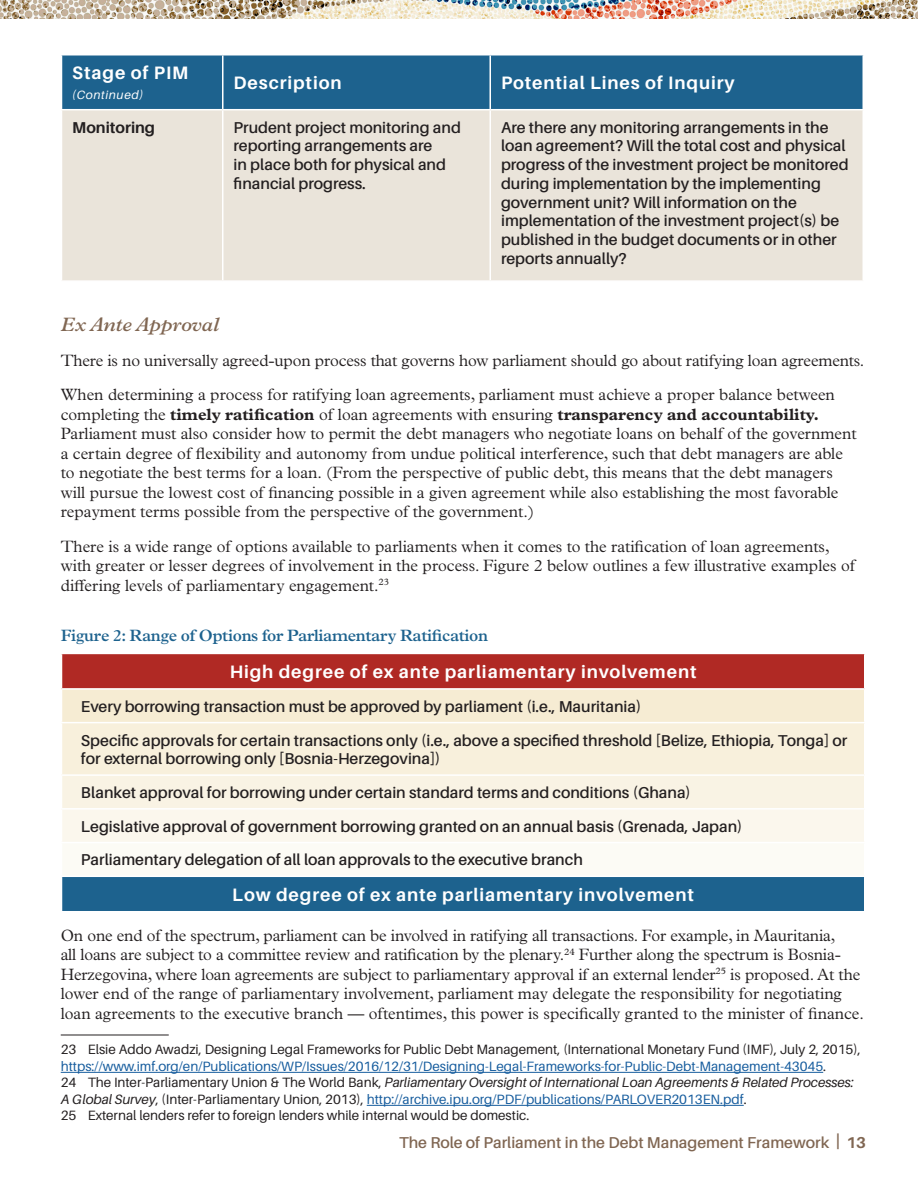
<style>
.page{position:relative;width:918px;height:1188px;background:#fff}
.page>*{position:absolute;margin:0;border:0;box-sizing:border-box;transform-origin:0 0}
.HEADING_B_-_ITALIC_S{font:italic 600 19.5px "Plantin MT Pro";letter-spacing:-.005em;color:#806652}
.TABLE_HEADER_SMALL{font:700 18px "Aileron";letter-spacing:.05em;color:#fff}
.BODY_-__Based_on_BAS{font:300 16.5px/19.5px "Plantin MT Pro";color:#231f20}
.ADJUST_SUBHEAD_-_CLO{font:600 16.5px "Plantin MT Pro";letter-spacing:-.02em;color:#1d628e}
.TABLE_BODY_sm{font:600 15.75px/18.8px "Aileron";color:#231f20}
.t1{font:600 15.75px "Aileron";color:#806652}
.TABLE_BODY_sm-2{font:700 15.75px "Aileron";color:#231f20}
.FOOTNOTE_TEXT{font:13.5px/16.5px "Aileron";color:#175d9e}
.FOOTNOTE_TEXT-2{font:italic 13.5px/16.5px "Aileron";color:#231f20}
.FOOTNOTE_TEXT-3{font:13.5px "Aileron";color:#231f20}
.TABLE_HEADER_SMALL-2{font:italic 12px "Aileron";letter-spacing:.05em;color:#fff}
.s1{font-weight:700}
.s2{color:#231f20}
.s3{font-style:normal}
.s4{font-style:normal;color:#175d9e}
</style>
<div class="page">
<img style="left:0;top:0;width:918px;height:19px">
<div style="left:62px;top:56px;width:800px;height:53px;background:#1d628e"></div>
<div style="left:62px;top:110px;width:800px;height:170px;background:#eae4da"></div>
<hr style="left:222px;top:55px;width:2px;height:54px;background:#fff">
<hr style="left:489px;top:55px;width:2px;height:54px;background:#fff">
<hr style="left:222px;top:110px;width:2px;height:170px;background:#fff">
<hr style="left:489px;top:110px;width:2px;height:170px;background:#fff">
<div style="left:62px;top:653px;width:803px;height:36px;background:#b02924"></div>
<div style="left:62px;top:689px;width:803px;height:34px;background:#f6ecd3"></div>
<div style="left:62px;top:723px;width:803px;height:52px;background:#f8f0dc"></div>
<div style="left:62px;top:775px;width:803px;height:34px;background:#f9f3e4"></div>
<div style="left:62px;top:809px;width:803px;height:34px;background:#fbf7ed"></div>
<div style="left:62px;top:843px;width:803px;height:33px;background:#fcfbf5"></div>
<div style="left:62px;top:876px;width:803px;height:36px;background:#1d628e"></div>
<hr style="left:61px;top:653px;width:805px;height:1px;background:#fff">
<hr style="left:864px;top:654px;width:2px;height:34px;background:#fff">
<hr style="left:61px;top:688px;width:805px;height:2px;background:#fff">
<hr style="left:864px;top:690px;width:2px;height:32px;background:#fff">
<hr style="left:61px;top:722px;width:805px;height:1px;background:#fff">
<hr style="left:864px;top:723px;width:2px;height:51px;background:#fff">
<hr style="left:61px;top:774px;width:805px;height:2px;background:#fff">
<hr style="left:864px;top:776px;width:2px;height:32px;background:#fff">
<hr style="left:61px;top:808px;width:805px;height:2px;background:#fff">
<hr style="left:864px;top:810px;width:2px;height:32px;background:#fff">
<hr style="left:61px;top:842px;width:805px;height:1px;background:#fff">
<hr style="left:864px;top:843px;width:2px;height:33px;background:#fff">
<hr style="left:61px;top:876px;width:805px;height:1px;background:#fff">
<hr style="left:864px;top:877px;width:2px;height:34px;background:#fff">
<hr style="left:61px;top:911px;width:805px;height:1px;background:#fff">
<hr style="left:61px;top:1035px;width:108px;height:1px;background:#231f20">
<hr style="left:61px;top:1072px;width:762px;height:1px;background:#175d9e">
<hr style="left:367px;top:1105px;width:377px;height:1px;background:#175d9e">
<p class="TABLE_HEADER_SMALL" style="left:72px;top:63px;width:118px">Stage of PIM</p>
<p class="TABLE_HEADER_SMALL-2" style="left:72px;top:88px;width:72px">(Continued)</p>
<p class="TABLE_HEADER_SMALL" style="left:234px;top:73px;width:110px">Description</p>
<p class="TABLE_HEADER_SMALL" style="left:501px;top:73px;width:235px">Potential Lines of Inquiry</p>
<p class="TABLE_BODY_sm-2" style="left:72px;top:118px;width:84px">Monitoring</p>
<p class="TABLE_BODY_sm" style="left:234px;top:118px;width:229px">Prudent project monitoring and reporting arrangements are<br>in place both for physical and financial progress.</p>
<p class="TABLE_BODY_sm" style="left:501px;top:118px;width:349px">Are there any monitoring arrangements in the loan agreement? Will the total cost and physical progress of the investment project be monitored during implementation by the implementing government unit? Will information on the implementation of the investment project(s) be published in the budget documents or in other reports annually?</p>
<p class="HEADING_B_-_ITALIC_S" style="left:61px;top:314px;width:160px">Ex Ante Approval</p>
<p class="BODY_-__Based_on_BAS" style="left:61px;top:351px;width:805px">There is no universally agreed-upon process that governs how parliament should go about ratifying loan agreements.</p>
<p class="BODY_-__Based_on_BAS" style="left:61px;top:385px;width:797px">When determining a process for ratifying loan agreements, parliament must achieve a proper balance between completing the <span class="s1">timely ratification</span> of loan agreements with ensuring <span class="s1">transparency and accountability.<br></span>Parliament must also consider how to permit the debt managers who negotiate loans on behalf of the government a certain degree of flexibility and autonomy from undue political interference, such that debt managers are able to negotiate the best terms for a loan. (From the perspective of public debt, this means that the debt managers will pursue the lowest cost of financing possible in a given agreement while also establishing the most favorable repayment terms possible from the perspective of the government.)</p>
<p class="BODY_-__Based_on_BAS" style="left:61px;top:537px;width:796px">There is a wide range of options available to parliaments when it comes to the ratification of loan agreements, with greater or lesser degrees of involvement in the process. Figure 2 below outlines a few illustrative examples of differing levels of parliamentary engagement.<sup>23</sup></p>
<p class="ADJUST_SUBHEAD_-_CLO" style="left:61px;top:625px;width:429px">Figure 2: Range of Options for Parliamentary Ratification</p>
<p class="TABLE_HEADER_SMALL" style="left:230px;top:662px;width:468px">High degree of ex ante parliamentary involvement</p>
<p class="TABLE_BODY_sm" style="left:81px;top:697px;width:562px">Every borrowing transaction must be approved by parliament (i.e., Mauritania)</p>
<p class="TABLE_BODY_sm" style="left:81px;top:731px;width:768px">Specific approvals for certain transactions only (i.e., above a specified threshold [Belize, Ethiopia, Tonga] or for external borrowing only [Bosnia-Herzegovina])</p>
<p class="TABLE_BODY_sm" style="left:81px;top:783px;width:612px">Blanket approval for borrowing under certain standard terms and conditions (Ghana)</p>
<p class="TABLE_BODY_sm" style="left:81px;top:817px;width:663px">Legislative approval of government borrowing granted on an annual basis (Grenada, Japan)</p>
<p class="TABLE_BODY_sm" style="left:81px;top:851px;width:504px">Parliamentary delegation of all loan approvals to the executive branch</p>
<p class="TABLE_HEADER_SMALL" style="left:232px;top:885px;width:463px">Low degree of ex ante parliamentary involvement</p>
<p class="BODY_-__Based_on_BAS" style="left:61px;top:926px;width:805px">On one end of the spectrum, parliament can be involved in ratifying all transactions. For example, in Mauritania,<br>all loans are subject to a committee review and ratification by the plenary.<sup>24</sup> Further along the spectrum is Bosnia-Herzegovina, where loan agreements are subject to parliamentary approval if an external lender<sup>25</sup> is proposed. At the lower end of the range of parliamentary involvement, parliament may delegate the responsibility for negotiating loan agreements to the executive branch — oftentimes, this power is specifically granted to the minister of finance.</p>
<p class="FOOTNOTE_TEXT" style="left:61px;top:1042px;width:801px"><span class="s2">23 Elsie Addo Awadzi, Designing Legal Frameworks for Public Debt Management, (International Monetary Fund (IMF), July 2, 2015), </span>https://www.imf.org/en/Publications/WP/Issues/2016/12/31/Designing-Legal-Frameworks-for-Public-Debt-Management-43045<span class="s2">.</span></p>
<p class="FOOTNOTE_TEXT-2" style="left:61px;top:1075px;width:795px"><span class="s3">24 The Inter-Parliamentary Union &amp; The World Bank,</span> Parliamentary Oversight of International Loan Agreements &amp; Related Processes:<br>A Global Survey<span class="s3">, (Inter-Parliamentary Union, 2013),</span> <span class="s4">http://archive.ipu.org/PDF/publications/PARLOVER2013EN.pdf</span><span class="s3">.</span></p>
<p class="FOOTNOTE_TEXT-3" style="left:61px;top:1108px;width:470px">25 External lenders refer to foreign lenders while internal would be domestic.</p>
<p class="t1" style="left:399px;top:1133px;width:468px">The Role of Parliament in the Debt Management Framework <span class="s1">| 13</span></p>
</div>
